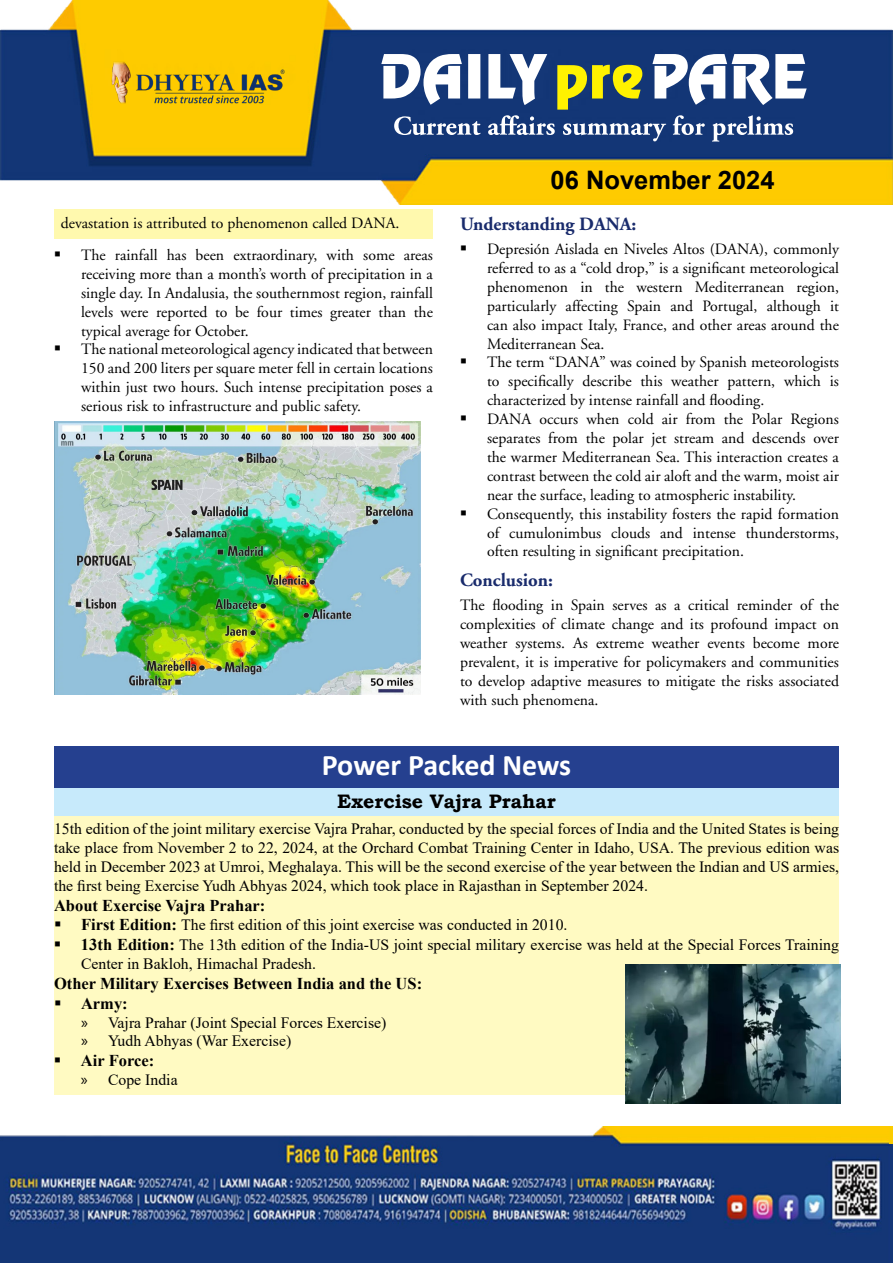
<style>
.page{position:relative;width:893px;height:1263px;background:#fff}
.page>*{position:absolute;margin:0;border:0;box-sizing:border-box;transform-origin:0 0}
.t1{font:700 30px "Calibri";letter-spacing:-.005em;color:#fff}
.t2{font:700 25.5px "Arial";color:#000}
.t3{font:700 19.5px "Bookman Old Style";color:#000}
.t4{font:700 18.75px "Adobe Garamond";color:#192b6c}
.t5{font:700 16.5px/19.8px "Times New Roman";color:#000}
.t6{font:15.75px/18.9px "Adobe Garamond";color:#000}
.t7{font:15.75px/18.9px "Times New Roman";color:#000}
.s1{font-weight:700;font-size:16.5px}
.s2{font-family:"Myriad Pro";font-size:16.5px}
</style>
<div class="page">
<img style="left:0;top:0;width:893px;height:205px">
<img style="left:102px;top:50px;width:195px;height:75px">
<svg style="left:381px;top:54px;width:426px;height:88px"></svg>
<img style="left:0;top:1126px;width:890px;height:137px">
<svg style="left:890px;top:1144px;width:3px;height:119px"></svg>
<hr style="left:889px;top:1126px;width:4px;height:18px;background:#fbcc00">
<div style="left:54px;top:209px;width:379px;height:29px;background:#fff9ae"></div>
<img style="left:54px;top:422px;width:367px;height:272px">
<div style="left:54px;top:746px;width:785px;height:44px;background:#25408f"></div>
<div style="left:54px;top:788px;width:785px;height:31px;background:#c7eafb"></div>
<div style="left:54px;top:816px;width:785px;height:279px;background:#fffac2"></div>
<img style="left:626px;top:964px;width:214px;height:139px">
<p class="t6" style="left:81px;top:207px;width:353px;line-height:32.4px;text-indent:-20px">devastation is attributed to phenomenon called DANA.<br>The rainfall has been extraordinary, with some areas</p>
<p class="t6" style="left:81px;top:265px;width:353px">receiving more than a month’s worth of precipitation in a single day. In Andalusia, the southernmost region, rainfall levels were reported to be four times greater than the typical average for October.<br>The national meteorological agency indicated that between 150 and 200 liters per square meter fell in certain locations within just two hours. Such intense precipitation poses a serious risk to infrastructure and public safety.</p>
<h2 class="t2" style="left:551px;top:162px;width:225px">06 November 2024</h2>
<p class="t4" style="left:460px;top:214px;width:178px">Understanding DANA:</p>
<p class="t6" style="left:487px;top:240px;width:353px">Depresión Aislada en Niveles Altos (DANA), commonly referred to as a “cold drop,” is a significant meteorological phenomenon in the western Mediterranean region, particularly affecting Spain and Portugal, although it can also impact Italy, France, and other areas around the Mediterranean Sea.<br>The term “DANA” was coined by Spanish meteorologists to specifically describe this weather pattern, which is characterized by intense rainfall and flooding.<br>DANA occurs when cold air from the Polar Regions separates from the polar jet stream and descends over the warmer Mediterranean Sea. This interaction creates a contrast between the cold air aloft and the warm, moist air near the surface, leading to atmospheric instability.<br>Consequently, this instability fosters the rapid formation of cumulonimbus clouds and intense thunderstorms, often resulting in significant precipitation.</p>
<p class="t4" style="left:460px;top:569px;width:95px">Conclusion:</p>
<p class="t6" style="left:460px;top:596px;width:381px;text-align:justify">The flooding in Spain serves as a critical reminder of the complexities of climate change and its profound impact on weather systems. As extreme weather events become more prevalent, it is imperative for policymakers and communities to develop adaptive measures to mitigate the risks associated with such phenomena.</p>
<h1 class="t1" style="left:322px;top:744px;width:251px">Power Packed News</h1>
<p class="t3" style="left:337px;top:788px;width:220px">Exercise Vajra Prahar</p>
<p class="t7" style="left:54px;top:819px;width:787px;text-align:justify">15th edition of the joint military exercise Vajra Prahar, conducted by the special forces of India and the United States is being take place from November 2 to 22, 2024, at the Orchard Combat Training Center in Idaho, USA. The previous edition was held in December 2023 at Umroi, Meghalaya. This will be the second exercise of the year between the Indian and US armies, the first being Exercise Yudh Abhyas 2024, which took place in Rajasthan in September 2024.</p>
<p class="t5" style="left:54px;top:895px;width:213px">About Exercise Vajra Prahar:</p>
<p class="t7" style="left:81px;top:915px;width:759px;line-height:19.4px"><span class="s1">First Edition:</span> The first edition of this joint exercise was conducted in 2010.<br><span class="s1">13th Edition:</span> The 13th edition of the India-US joint special military exercise was held at the Special Forces Training<br>Center in Bakloh, Himachal Pradesh.</p>
<p class="t5" style="left:81px;top:973px;width:343px;text-indent:-27px">Other Military Exercises Between India and the US:<br>Army:</p>
<p class="t7" style="left:81px;top:1012px;width:307px"><span class="s2">»</span> Vajra Prahar (Joint Special Forces Exercise) <span class="s2">»</span> Yudh Abhyas (War Exercise)</p>
<p class="t5" style="left:81px;top:1050px;width:75px">Air Force:</p>
<p class="t7" style="left:81px;top:1070px;width:98px"><span class="s2">»</span> Cope India</p>
</div>
